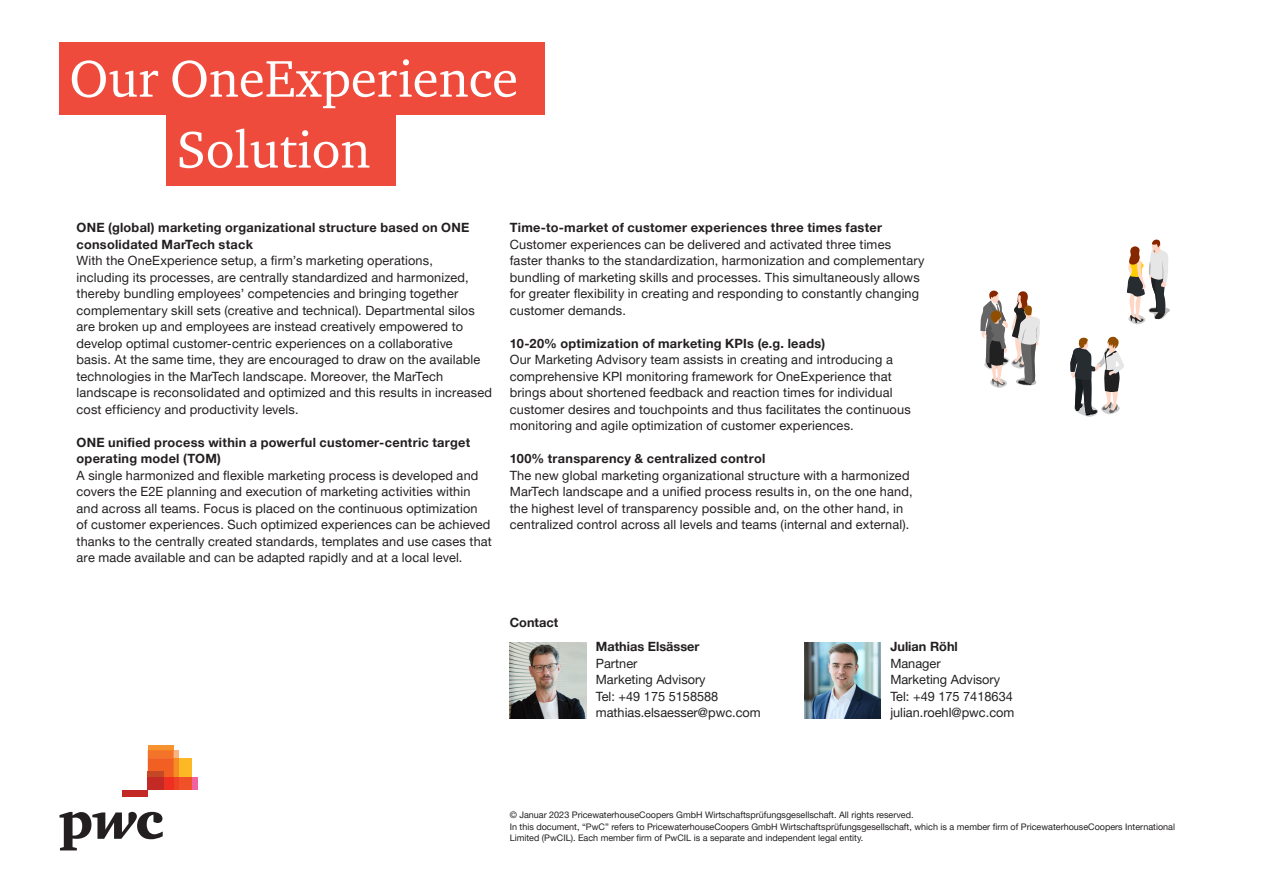
<style>
.page{position:relative;width:1263px;height:893px;background:#fff}
.page>*{position:absolute;margin:0;border:0;box-sizing:border-box;transform-origin:0 0}
.t1{font:52.8px/70.9px "ITC Charter Com";color:#fff}
.t2{font:12.75px/16.5px "Helvetica Neue LT Pro";letter-spacing:.015em;color:#231f20}
.t3{font:700 12.75px/16.5px "Helvetica Neue LT Pro";letter-spacing:.02em;color:#231f20}
.t4{font:700 12.75px "Helvetica Neue LT Pro";color:#231f20}
.t5{font:9px/11.2px "Helvetica Neue LT Pro";color:#231f20}
</style>
<div class="page">
<div style="left:60px;top:43px;width:485px;height:72px;background:#ef4b3d"></div>
<div style="left:167px;top:113px;width:229px;height:73px;background:#ef4b3d"></div>
<svg style="left:60px;top:812px;width:103px;height:38px"></svg>
<div style="left:192px;top:777px;width:6px;height:13px;background:#f0639e"></div>
<div style="left:174px;top:750px;width:5px;height:8px;background:#f9b281"></div>
<div style="left:148px;top:745px;width:26px;height:5px;background:#f7932e"></div>
<div style="left:179px;top:758px;width:13px;height:19px;background:#fcb825"></div>
<div style="left:179px;top:777px;width:13px;height:13px;background:#f05128"></div>
<div style="left:174px;top:758px;width:5px;height:19px;background:#f68c24"></div>
<div style="left:174px;top:777px;width:5px;height:13px;background:#ef4225"></div>
<svg style="left:148px;top:750px;width:26px;height:27px"></svg>
<div style="left:164px;top:777px;width:10px;height:13px;background:#ee3022"></div>
<div style="left:148px;top:771px;width:16px;height:6px;background:#c54826"></div>
<div style="left:148px;top:777px;width:16px;height:13px;background:#c32a25"></div>
<div style="left:122px;top:790px;width:26px;height:7px;background:#c32a25"></div>
<img style="left:510px;top:642px;width:76px;height:77px">
<img style="left:804px;top:642px;width:77px;height:77px">
<svg style="left:1070px;top:336px;width:54px;height:81px"></svg>
<svg style="left:1127px;top:239px;width:43px;height:85px"></svg>
<svg style="left:980px;top:290px;width:60px;height:98px"></svg>
<h1 class="t1" style="left:177px;top:42px;width:343px;text-indent:-107px">Our OneExperience<br>Solution</h1>
<p class="t3" style="left:77px;top:219px;width:394px">ONE (global) marketing organizational structure based on ONE consolidated MarTech stack</p>
<p class="t2" style="left:77px;top:252px;width:417px">With the OneExperience setup, a firm’s marketing operations,<br>including its processes, are centrally standardized and harmonized, thereby bundling employees’ competencies and bringing together complementary skill sets (creative and technical). Departmental silos are broken up and employees are instead creatively empowered to develop optimal customer-centric experiences on a collaborative<br>basis. At the same time, they are encouraged to draw on the available technologies in the MarTech landscape. Moreover, the MarTech landscape is reconsolidated and optimized and this results in increased cost efficiency and productivity levels.</p>
<p class="t3" style="left:77px;top:434px;width:395px">ONE unified process within a powerful customer-centric target operating model (TOM)</p>
<p class="t2" style="left:77px;top:466px;width:417px">A single harmonized and flexible marketing process is developed and covers the E2E planning and execution of marketing activities within and across all teams. Focus is placed on the continuous optimization of customer experiences. Such optimized experiences can be achieved thanks to the centrally created standards, templates and use cases that are made available and can be adapted rapidly and at a local level.</p>
<p class="t3" style="left:510px;top:219px;width:374px">Time-to-market of customer experiences three times faster</p>
<p class="t2" style="left:510px;top:235px;width:416px">Customer experiences can be delivered and activated three times faster thanks to the standardization, harmonization and complementary bundling of marketing skills and processes. This simultaneously allows for greater flexibility in creating and responding to constantly changing customer demands.</p>
<p class="t3" style="left:510px;top:334px;width:317px">10-20% optimization of marketing KPIs (e.g. leads)</p>
<p class="t2" style="left:510px;top:351px;width:402px">Our Marketing Advisory team assists in creating and introducing a comprehensive KPI monitoring framework for OneExperience that brings about shortened feedback and reaction times for individual customer desires and touchpoints and thus facilitates the continuous monitoring and agile optimization of customer experiences.</p>
<p class="t3" style="left:510px;top:450px;width:257px">100% transparency &amp; centralized control</p>
<p class="t2" style="left:510px;top:466px;width:404px">The new global marketing organizational structure with a harmonized MarTech landscape and a unified process results in, on the one hand, the highest level of transparency possible and, on the other hand, in centralized control across all levels and teams (internal and external).</p>
<p class="t4" style="left:510px;top:615px;width:50px">Contact</p>
<p class="t4" style="left:596px;top:639px;width:105px">Mathias Elsässer</p>
<p class="t2" style="left:596px;top:655px;width:166px">Partner<br>Marketing Advisory<br>Tel: +49 175 5158588 mathias.elsaesser@pwc.com</p>
<p class="t4" style="left:890px;top:639px;width:69px">Julian Röhl</p>
<p class="t2" style="left:890px;top:655px;width:126px">Manager<br>Marketing Advisory<br>Tel: +49 175 7418634 julian.roehl@pwc.com</p>
<p class="t5" style="left:510px;top:809px;width:667px">© Januar 2023 PricewaterhouseCoopers GmbH Wirtschaftsprüfungsgesellschaft. All rights reserved.<br>In this document, “PwC” refers to PricewaterhouseCoopers GmbH Wirtschaftsprüfungsgesellschaft, which is a member firm of PricewaterhouseCoopers International<br>Limited (PwCIL). Each member firm of PwCIL is a separate and independent legal entity.</p>
</div>
